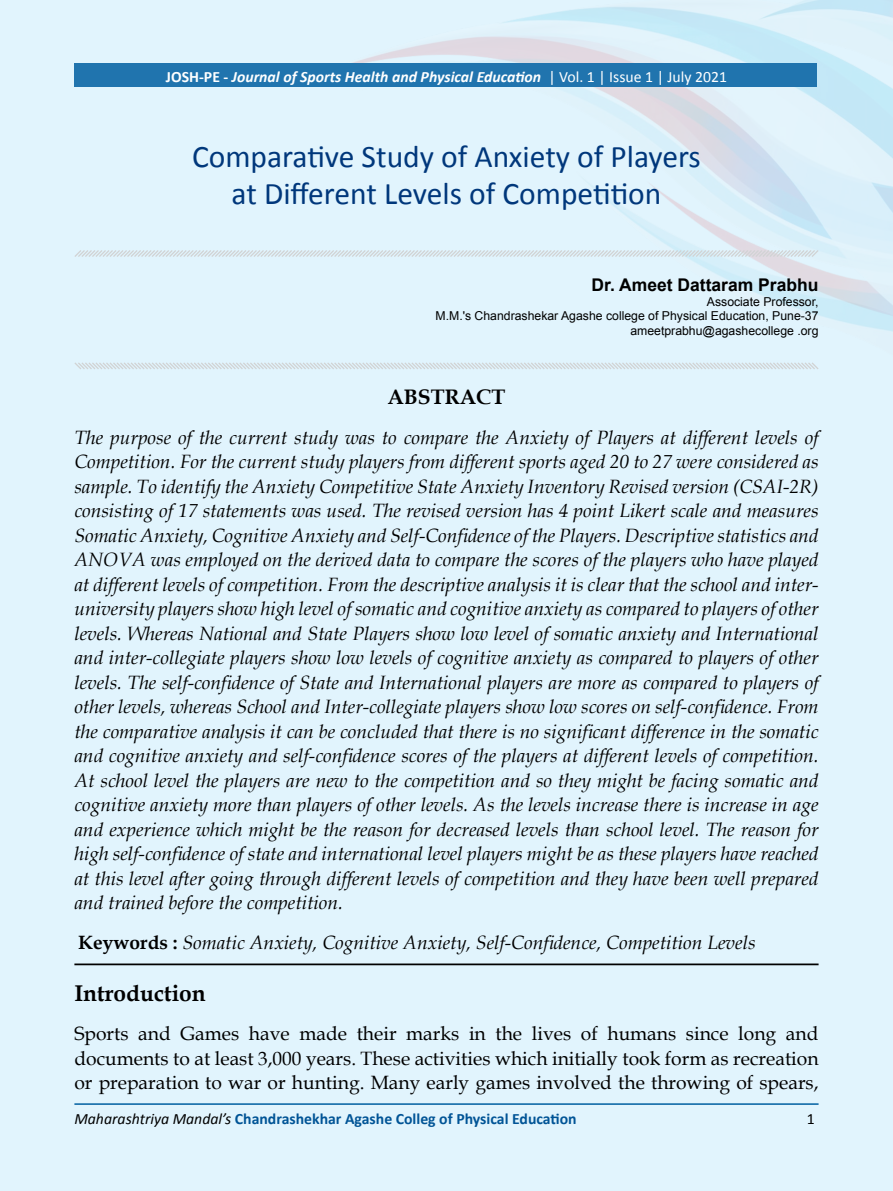
<style>
.page{position:relative;width:893px;height:1191px;background:#e1f4fd}
.page>*{position:absolute;margin:0;border:0;box-sizing:border-box;transform-origin:0 0}
.t1{font:31.5px/37.8px "Calibri";color:#00377b;text-align:center}
.t2{font:700 22.75px "Book Antiqua";color:#000}
.t3{font:700 21px "Book Antiqua";color:#000}
.t4{font:italic 19.25px/24.5px "Book Antiqua";color:#000;text-align:justify}
.t5{font:19.25px/24.5px "Book Antiqua";color:#000;text-align:justify}
.t6{font:700 17.5px "Arial";color:#000}
.t7{font:italic 700 15.75px "Calibri";color:#fff}
.t8{font:700 15.75px "Calibri";color:#005496}
.t9{font:15.75px "Calibri";color:#000}
.t10{font:12.25px/14.7px "Arial";color:#000;text-align:right}
.s1{font-style:normal}
.s2{font-weight:400;font-style:normal}
.s3{font-weight:700;font-style:normal}
.s4{font-weight:400;font-style:italic;color:#000}
</style>
<div class="page">
<hr style="left:74px;top:1103px;width:745px;height:2px;background:#2074ae">
<img style="left:303px;top:0;width:590px;height:332px">
<div style="left:74px;top:64px;width:743px;height:23px;background:#2074ae"></div>
<svg style="left:75px;top:249px;width:745px;height:9px"></svg>
<svg style="left:74px;top:362px;width:745px;height:7px"></svg>
<hr style="left:74px;top:963px;width:745px;height:2px;background:#000">
<p class="t7" style="left:166px;top:66px;width:563px"><span class="s1">JOSH-PE -</span> Journal of Sports Health and Physical Education <span class="s2">| Vol. 1 | Issue 1 | July 2021</span></p>
<h1 class="t1" style="left:192px;top:137px;width:510px">Comparative Study of Anxiety of Players at Different Levels of Competition</h1>
<p class="t6" style="left:592px;top:273px;width:228px">Dr. Ameet Dattaram Prabhu</p>
<p class="t10" style="left:436px;top:294px;width:384px">Associate Professor,<br>M.M.'s Chandrashekar Agashe college of Physical Education, Pune-37 ameetprabhu@agashecollege .org</p>
<p class="t3" style="left:388px;top:383px;width:119px">ABSTRACT</p>
<p class="t4" style="left:74px;top:424px;width:746px">The purpose of the current study was to compare the Anxiety of Players at different levels of Competition. For the current study players from different sports aged 20 to 27 were considered as sample. To identify the Anxiety Competitive State Anxiety Inventory Revised version (CSAI-2R) consisting of 17 statements was used. The revised version has 4 point Likert scale and measures Somatic Anxiety, Cognitive Anxiety and Self-Confidence of the Players. Descriptive statistics and ANOVA was employed on the derived data to compare the scores of the players who have played at different levels of competition. From the descriptive analysis it is clear that the school and inter&shy;university players show high level of somatic and cognitive anxiety as compared to players of other levels. Whereas National and State Players show low level of somatic anxiety and International and inter-collegiate players show low levels of cognitive anxiety as compared to players of other levels. The self-confidence of State and International players are more as compared to players of other levels, whereas School and Inter-collegiate players show low scores on self-confidence. From the comparative analysis it can be concluded that there is no significant difference in the somatic and cognitive anxiety and self-confidence scores of the players at different levels of competition.<br>At school level the players are new to the competition and so they might be facing somatic and cognitive anxiety more than players of other levels. As the levels increase there is increase in age and experience which might be the reason for decreased levels than school level. The reason for high self-confidence of state and international level players might be as these players have reached at this level after going through different levels of competition and they have been well prepared and trained before the competition.</p>
<p class="t4" style="left:78px;top:929px;width:679px"><span class="s3">Keywords :</span> Somatic Anxiety, Cognitive Anxiety, Self-Confidence, Competition Levels</p>
<p class="t2" style="left:74px;top:977px;width:133px">Introduction</p>
<p class="t5" style="left:74px;top:1021px;width:746px">Sports and Games have made their marks in the lives of humans since long and documents to at least 3,000 years. These activities which initially took form as recreation or preparation to war or hunting. Many early games involved the throwing of spears,</p>
<p class="t8" style="left:74px;top:1108px;width:504px"><span class="s4">Maharashtriya Mandal’s</span> Chandrashekhar Agashe Colleg of Physical Education</p>
<p class="t9" style="left:807px;top:1108px;width:9px">1</p>
</div>
